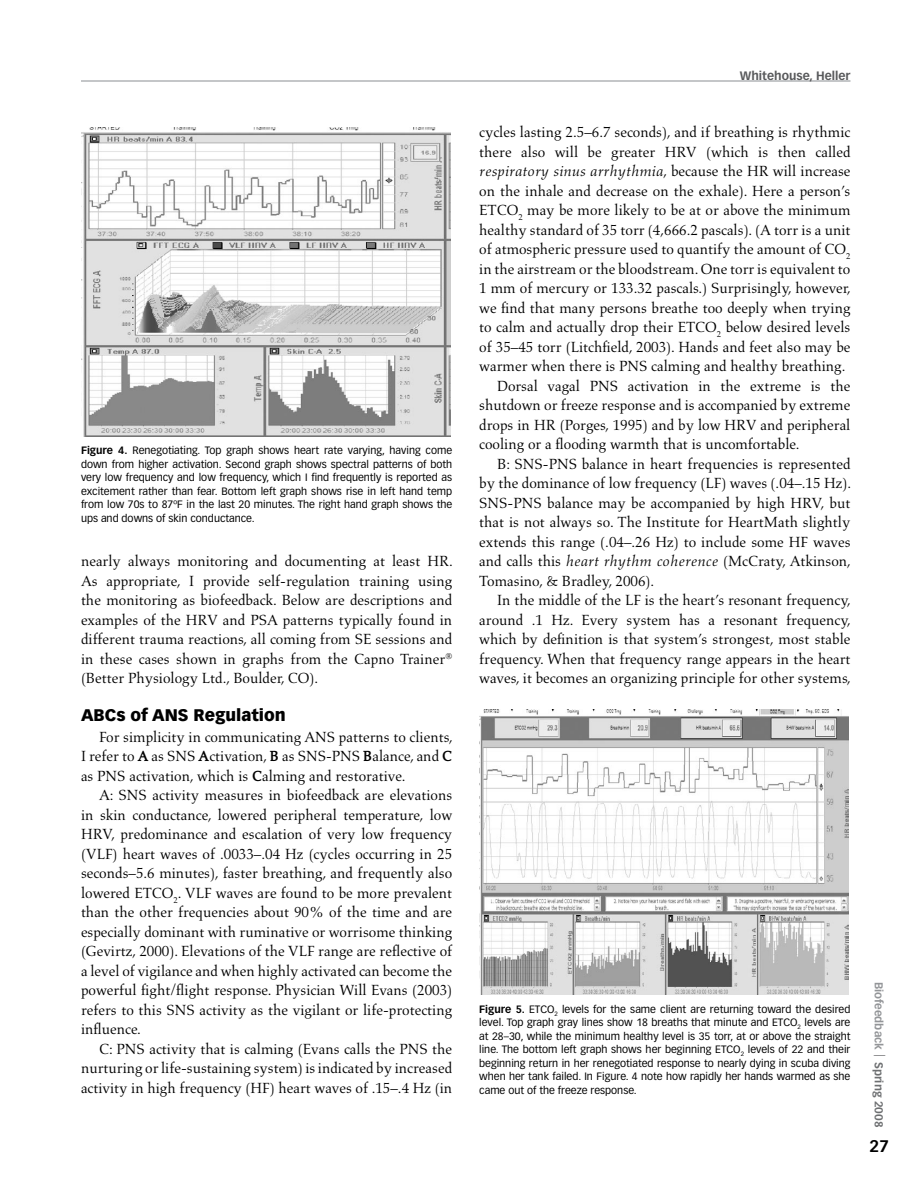
<style>
.page{position:relative;width:918px;height:1188px;background:#fff}
.page>*{position:absolute;margin:0;border:0;box-sizing:border-box;transform-origin:0 0}
.t1{font:900 16.5px "Vectora LH";color:#000}
.t2{font:700 16.5px "Vectora LH";color:#000}
.t3{font:15px/19.5px "Aldus";color:#000;text-align:justify}
.t4{font:italic 15px "Aldus";color:#000}
.t5{font:700 12px "Vectora LH";color:#58595b}
.t6{font:700 11.25px "Vectora LH";color:#939598}
.t7{font:10.5px/13.5px "Vectora LH";color:#000;text-align:justify}
.s1{font-weight:700}
.s2{font-weight:800}
.s3{font-style:normal}
.s4{font-style:italic}
.s5{color:#6d6f71}
</style>
<div class="page">
<hr style="left:81px;top:80px;width:769px;height:2px;background:#b1b4b6">
<img style="left:81px;top:127px;width:369px;height:310px">
<img style="left:479px;top:710px;width:369px;height:285px">
<p class="t7" style="left:81px;top:444px;width:373px"><span class="s1">Figure 4.</span> Renegotiating. Top graph shows heart rate varying, having come down from higher activation. Second graph shows spectral patterns of both very low frequency and low frequency, which I find frequently is reported as excitement rather than fear. Bottom left graph shows rise in left hand temp from low 70s to 87ºF in the last 20 minutes. The right hand graph shows the ups and downs of skin conductance.</p>
<p class="t3" style="left:81px;top:552px;width:373px;text-align:left">nearly always monitoring and documenting at least HR.<br>As appropriate, I provide self-regulation training using the monitoring as biofeedback. Below are descriptions and examples of the HRV and PSA patterns typically found in different trauma reactions, all coming from SE sessions and in these cases shown in graphs from the Capno Trainer (Better Physiology Ltd., Boulder, CO).</p>
<p class="t1" style="left:81px;top:705px;width:206px">ABCs of ANS Regulation</p>
<p class="t3" style="left:81px;top:727px;width:373px;text-indent:18px">For simplicity in communicating ANS patterns to clients, I refer to <span class="s2">A</span> as SNS <span class="s2">A</span>ctivation, <span class="s2">B</span> as SNS-PNS <span class="s2">B</span>alance, and <span class="s2">C </span>as PNS activation, which is <span class="s2">C</span>alming and restorative.</p>
<p class="t3" style="left:81px;top:786px;width:373px;text-indent:18px">A: SNS activity measures in biofeedback are elevations in skin conductance, lowered peripheral temperature, low HRV, predominance and escalation of very low frequency (VLF) heart waves of .0033–.04 Hz (cycles occurring in 25 seconds–5.6 minutes), faster breathing, and frequently also lowered ETCO<sub>2</sub>. VLF waves are found to be more prevalent than the other frequencies about 90% of the time and are especially dominant with ruminative or worrisome thinking (Gevirtz, 2000). Elevations of the VLF range are reflective of a level of vigilance and when highly activated can become the powerful fight/flight response. Physician Will Evans (2003) refers to this SNS activity as the vigilant or life-protecting influence.</p>
<p class="t3" style="left:81px;top:1039px;width:373px;text-indent:18px">C: PNS activity that is calming (Evans calls the PNS the nurturing or life-sustaining system) is indicated by increased activity in high frequency (HF) heart waves of .15–.4 Hz (in</p>
<p class="t5" style="left:740px;top:69px;width:112px">Whitehouse, Heller</p>
<p class="t3" style="left:479px;top:123px;width:373px">cycles lasting 2.5–6.7 seconds), and if breathing is rhythmic</p>
<p class="t3" style="left:479px;top:142px;width:373px">there also will be greater HRV (which is then called</p>
<p class="t4" style="left:479px;top:163px;width:373px">respiratory sinus arrhythmia<span class="s3">, because the HR will increase</span></p>
<p class="t3" style="left:479px;top:181px;width:373px">on the inhale and decrease on the exhale). Here a person’s</p>
<p class="t3" style="left:479px;top:201px;width:373px">ETCO<sub>2</sub> may be more likely to be at or above the minimum</p>
<p class="t3" style="left:479px;top:220px;width:373px">healthy standard of 35 torr (4,666.2 pascals). (A torr is a unit</p>
<p class="t3" style="left:479px;top:240px;width:373px">of atmospheric pressure used to quantify the amount of CO<sub>2</sub></p>
<p class="t3" style="left:479px;top:259px;width:373px">in the airstream or the bloodstream. One torr is equivalent to</p>
<p class="t3" style="left:479px;top:279px;width:373px">1 mm of mercury or 133.32 pascals.) Surprisingly, however,</p>
<p class="t3" style="left:479px;top:298px;width:373px">we find that many persons breathe too deeply when trying</p>
<p class="t3" style="left:479px;top:318px;width:373px">to calm and actually drop their ETCO<sub>2</sub> below desired levels</p>
<p class="t3" style="left:479px;top:337px;width:373px">of 35–45 torr (Litchfield, 2003). Hands and feet also may be</p>
<p class="t3" style="left:479px;top:357px;width:368px">warmer when there is PNS calming and healthy breathing.</p>
<p class="t3" style="left:497px;top:376px;width:355px">Dorsal vagal PNS activation in the extreme is the</p>
<p class="t3" style="left:479px;top:396px;width:373px">shutdown or freeze response and is accompanied by extreme</p>
<p class="t3" style="left:479px;top:415px;width:373px">drops in HR (Porges, 1995) and by low HRV and peripheral</p>
<p class="t3" style="left:479px;top:435px;width:322px">cooling or a flooding warmth that is uncomfortable.</p>
<p class="t3" style="left:497px;top:454px;width:355px">B: SNS-PNS balance in heart frequencies is represented</p>
<p class="t3" style="left:479px;top:474px;width:373px">by the dominance of low frequency (LF) waves (.04–.15 Hz).</p>
<p class="t3" style="left:479px;top:493px;width:373px">SNS-PNS balance may be accompanied by high HRV, but</p>
<p class="t3" style="left:479px;top:513px;width:373px">that is not always so. The Institute for HeartMath slightly</p>
<p class="t3" style="left:479px;top:532px;width:373px">extends this range (.04–.26 Hz) to include some HF waves</p>
<p class="t3" style="left:479px;top:552px;width:373px">and calls this <span class="s4">heart rhythm coherence</span> (McCraty, Atkinson,</p>
<p class="t3" style="left:479px;top:571px;width:177px">Tomasino, &amp; Bradley, 2006).</p>
<p class="t3" style="left:497px;top:591px;width:355px">In the middle of the LF is the heart’s resonant frequency,</p>
<p class="t3" style="left:479px;top:610px;width:373px">around .1 Hz. Every system has a resonant frequency,</p>
<p class="t3" style="left:479px;top:630px;width:373px">which by definition is that system’s strongest, most stable</p>
<p class="t3" style="left:479px;top:649px;width:373px">frequency. When that frequency range appears in the heart</p>
<p class="t3" style="left:479px;top:669px;width:373px">waves, it becomes an organizing principle for other systems,</p>
<p class="t7" style="left:479px;top:1002px;width:373px"><span class="s1">Figure 5.</span> ETCO<sub>2</sub> levels for the same client are returning toward the desired level. Top graph gray lines show 18 breaths that minute and ETCO<sub>2</sub> levels are at 28–30, while the minimum healthy level is 35 torr, at or above the straight line. The bottom left graph shows her beginning ETCO<sub>2</sub> levels of 22 and their beginning return in her renegotiated response to nearly dying in scuba diving when her tank failed. In Figure. 4 note how rapidly her hands warmed as she came out of the freeze response.</p>
<p class="t6" style="left:886px;top:982px;width:147px;rotate:90deg">Biofeedback <span class="s5">Spring 2008</span></p>
<p class="t2" style="left:870px;top:1136px;width:21px">27</p>
</div>
